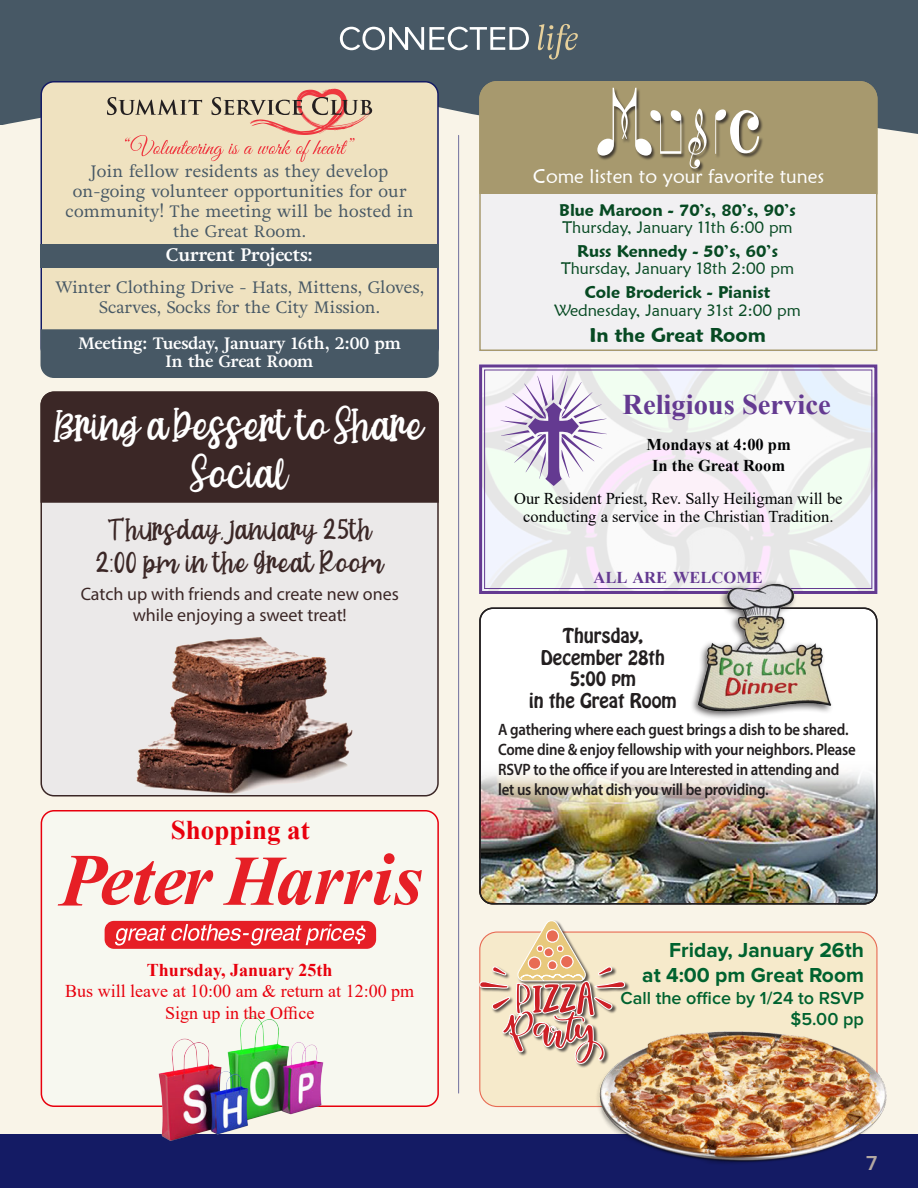
<style>
.page{position:relative;width:918px;height:1188px;background:#fff}
.page>*{position:absolute;margin:0;border:0;box-sizing:border-box;transform-origin:0 0}
.t1{font:31.5px/48px "Cookies Party";color:#fff;text-align:center}
.supper_club_detail{font:700 28.5px "Times New Roman";color:#643a91}
.t2{font:700 27px "Times New Roman";color:#e8000d}
.t3{font:21px "Cookies Party";letter-spacing:.05em;color:#3b2726}
.t4{font:700 21px/25.2px "Proxima Nova";color:#00622f;text-align:right}
.t5{font:600 21px "Proxima Nova";color:#b3a8a2}
.t6{font:19.5px "Maiandra GD";color:#fff}
.t7{font:600 19.5px "Maiandra GD";color:#074a23}
.t8{font:18px/21.6px "Myriad Pro";color:#3b2726;text-align:center}
.t9{font:18px "Times New Roman";color:#e8000d}
.supper_club_detail-2{font:18px/21.6px "Hobo Std";color:#231f20;text-align:center}
.t10{font:600 18px/21.6px "Proxima Nova";color:#00622f;text-align:right}
.t11{font:700 18px "Times New Roman";color:#e8000d}
.supper_club_detail-3{font:700 18px "Adriane Text";color:#fff}
.t12{font:16.5px/19.8px "Adriane Text";letter-spacing:.01em;color:#475865;text-align:center}
.supper_club_detail-4{font:600 16.5px/19.8px "Myriad Pro";letter-spacing:-.015em;color:#231f20;scale:.9 1}
.supper_club_detail-5{font:16.5px/18px "Times New Roman";color:#010203;text-align:center}
.Music_date{font:16.5px "Maiandra GD";color:#074a23}
.Music_title{font:600 16.5px "Maiandra GD";color:#074a23}
.t13{font:700 16.5px "Adriane Text";color:#fff}
.supper_club_detail-6{font:700 16.5px/21px "Times New Roman";color:#010203;text-align:center}
.supper_club_detail-7{font:700 16.5px "Times New Roman";color:#643a91}
</style>
<div class="page">
<div style="left:0;top:0;width:918px;height:202px;background:#475865"></div>
<div style="left:3px;top:84px;width:915px;height:1050px;background:#f9f4e8"></div>
<hr style="left:0;top:125px;width:4px;height:1063px;background:#f9f4e8">
<div style="left:0;top:1134px;width:918px;height:54px;background:#141b64"></div>
<hr style="left:458px;top:135px;width:1px;height:958px;background:#716f9f">
<div style="left:41px;top:811px;width:397px;height:295px;background:#f7f8f0;border-radius:13px"></div>
<div style="left:41px;top:810px;width:398px;height:297px;border:2px solid #e8000d;border-radius:13px"></div>
<img style="left:152px;top:1016px;width:180px;height:125px">
<svg style="left:478px;top:363px;width:401px;height:233px"></svg>
<div style="left:484px;top:369px;width:388px;height:220px;border:1px solid #643a91"></div>
<div style="left:41px;top:82px;width:397px;height:278px;background:#efe2c0;border-radius:13px"></div>
<div style="left:40px;top:81px;width:399px;height:280px;border:2px solid #141b64;border-radius:13px"></div>
<svg style="left:107px;top:89px;width:265px;height:73px"></svg>
<div style="left:40px;top:244px;width:399px;height:24px;background:#475865"></div>
<div style="left:40px;top:329px;width:399px;height:49px;background:#475865"></div>
<svg style="left:478px;top:81px;width:400px;height:271px"></svg>
<div style="left:479px;top:608px;width:399px;height:296px;background:#fff;border-radius:14px"></div>
<img style="left:479px;top:772px;width:399px;height:132px">
<div style="left:105px;top:921px;width:271px;height:28px;background:#e61f26;border-radius:9px"></div>
<svg style="left:58px;top:856px;width:155px;height:50px"></svg>
<svg style="left:223px;top:853px;width:199px;height:52px"></svg>
<svg style="left:115px;top:924px;width:251px;height:22px"></svg>
<div style="left:41px;top:392px;width:397px;height:404px;background:#ebe9e9;border-radius:13px"></div>
<div style="left:597px;top:88px;width:167px;height:85px;background:#231f20;opacity:.75"></div>
<svg style="left:688px;top:109px;width:19px;height:60px"></svg>
<svg style="left:715px;top:109px;width:44px;height:45px;background:#b6ae95"></svg>
<svg style="left:597px;top:88px;width:84px;height:68px;background:#b0a584"></svg>
<img style="left:136px;top:637px;width:217px;height:157px">
<svg style="left:340px;top:27px;width:189px;height:23px"></svg>
<svg style="left:538px;top:24px;width:40px;height:35px"></svg>
<svg style="left:501px;top:375px;width:106px;height:111px"></svg>
<div style="left:480px;top:932px;width:397px;height:175px;background:#f6eacb;border-radius:17px"></div>
<img style="left:596px;top:1026px;width:294px;height:137px">
<div style="left:479px;top:920px;width:151px;height:149px;background:#231f20;opacity:.75"></div>
<svg style="left:478px;top:918px;width:147px;height:201px"></svg>
<div style="left:40px;top:392px;width:399px;height:111px;background:#3b2726"></div>
<div style="left:479px;top:608px;width:399px;height:296px;border:2px solid #231f20;border-radius:13px"></div>
<img style="left:685px;top:580px;width:152px;height:138px">
<p class="t12" style="left:66px;top:162px;width:350px">Join fellow residents as they develop on-going volunteer opportunities for our community! The meeting will be hosted in the Great Room.</p>
<p class="supper_club_detail-3" style="left:166px;top:243px;width:148px">Current Projects:</p>
<p class="t12" style="left:55px;top:278px;width:371px">Winter Clothing Drive - Hats, Mittens, Gloves,<br>Scarves, Socks for the City Mission.</p>
<p class="t13" style="left:78px;top:333px;width:324px">Meeting: Tuesday, January 16th, 2:00 pm</p>
<p class="t13" style="left:166px;top:351px;width:149px">In the Great Room</p>
<p class="t1" style="left:56px;top:401px;width:369px">Bring a Dessert to Share<br>Social</p>
<p class="t3" style="left:108px;top:511px;width:265px">T hursday, January 25th</p>
<p class="t3" style="left:96px;top:544px;width:289px">2:00 pm in the Great Room</p>
<p class="t8" style="left:81px;top:583px;width:320px">Catch up with friends and create new ones while enjoying a sweet treat!</p>
<p class="t2" style="left:171px;top:811px;width:140px">Shopping at</p>
<p class="t11" style="left:147px;top:957px;width:187px">Thursday, January 25th</p>
<p class="t9" style="left:65px;top:979px;width:350px">Bus will leave at 10:00 am &amp; return at 12:00 pm</p>
<p class="t9" style="left:165px;top:1000px;width:151px">Sign up in the Office</p>
<p class="t6" style="left:533px;top:164px;width:292px">Come listen to your favorite tunes</p>
<p class="Music_title" style="left:559px;top:200px;width:238px">Blue Maroon - 70’s, 80’s, 90’s</p>
<p class="Music_date" style="left:562px;top:217px;width:232px">Thursday, January 11th 6:00 pm</p>
<p class="Music_title" style="left:577px;top:241px;width:202px">Russ Kennedy - 50’s, 60’s</p>
<p class="Music_date" style="left:561px;top:258px;width:235px">Thursday, January 18th 2:00 pm</p>
<p class="Music_title" style="left:585px;top:283px;width:187px">Cole Broderick - Pianist</p>
<p class="Music_date" style="left:554px;top:300px;width:248px">Wednesday, January 31st 2:00 pm</p>
<p class="t7" style="left:589px;top:324px;width:178px">In the Great Room</p>
<p class="supper_club_detail" style="left:622px;top:384px;width:210px">Religious Service</p>
<p class="supper_club_detail-6" style="left:647px;top:434px;width:146px">Mondays at 4:00 pm<br>In the Great Room</p>
<p class="supper_club_detail-5" style="left:514px;top:489px;width:330px">Our Resident Priest, Rev. Sally Heiligman will be conducting a service in the Christian Tradition.</p>
<p class="supper_club_detail-7" style="left:594px;top:566px;width:171px">ALL ARE WELCOME</p>
<p class="supper_club_detail-2" style="left:541px;top:625px;width:126px">Thursday,<br>December 28th</p>
<p class="supper_club_detail-2" style="left:529px;top:668px;width:149px">5:00 pm<br>in the Great Room</p>
<p class="supper_club_detail-4" style="left:498px;top:720px;width:399px">A gathering where each guest brings a dish to be shared.<br>Come dine &amp; enjoy fellowship with your neighbors. Please RSVP to the office if you are Interested in attending and let us know what dish you will be providing.</p>
<p class="t4" style="left:642px;top:938px;width:223px">Friday, January 26th<br>at 4:00 pm Great Room</p>
<p class="t10" style="left:620px;top:988px;width:245px">Call the office by 1/24 to RSVP $5.00 pp</p>
<p class="t5" style="left:866px;top:1153px;width:13px">7</p>
</div>
